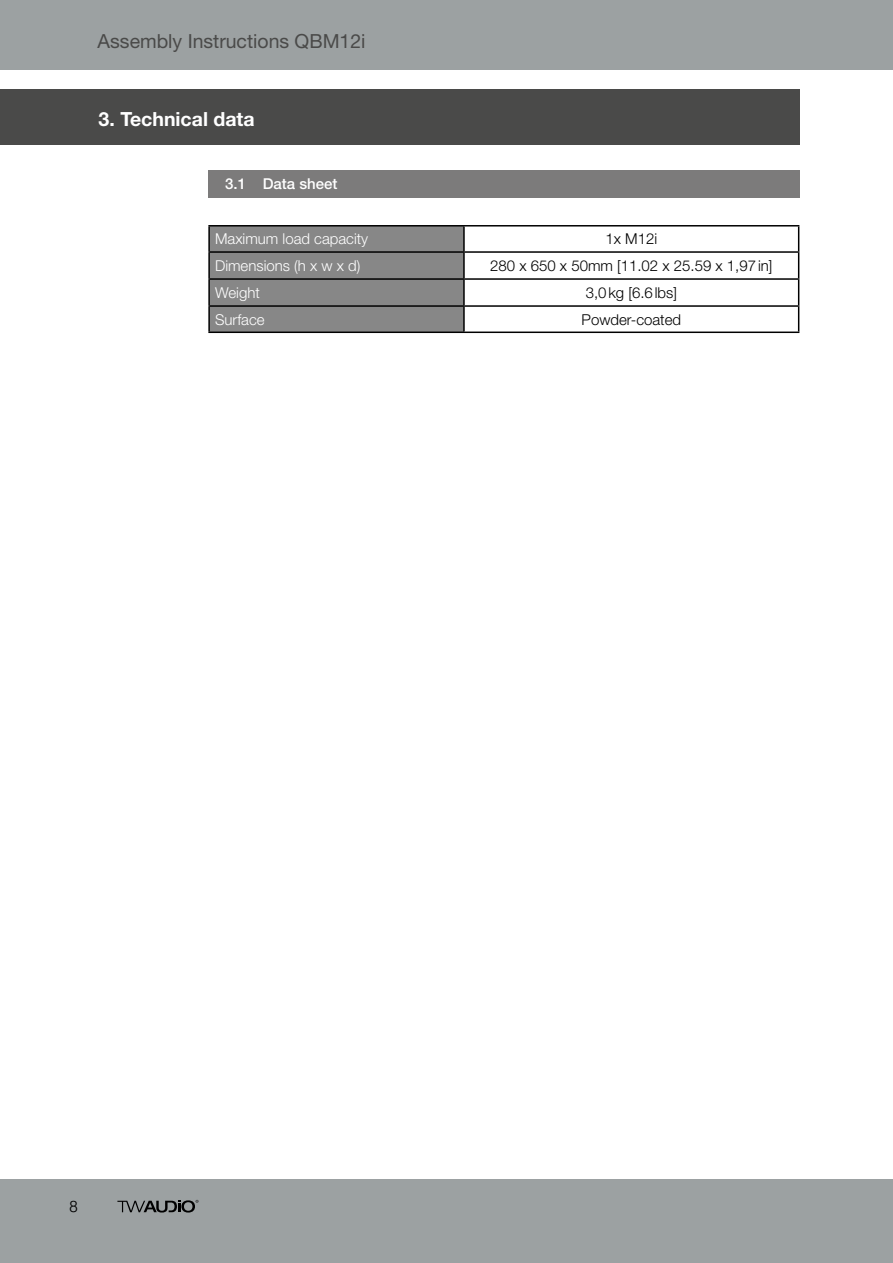
<style>
.page{position:relative;width:893px;height:1263px;background:#fff}
.page>*{position:absolute;margin:0;border:0;box-sizing:border-box;transform-origin:0 0}
.t1{font:19.5px "Helvetica Neue LT Std";color:#4a4a49}
.t2{font:700 19.5px "Helvetica Neue LT Std";color:#fff}
.t3{font:300 16.5px "Lexia";color:#000}
.t4{font:300 15px "Helvetica Neue LT Std";color:#000}
.t5{font:300 15px "Helvetica Neue LT Std";color:#fff}
.t6{font:500 15px "Helvetica Neue LT Std";color:#fff}
</style>
<div class="page">
<div style="left:0;top:0;width:893px;height:69px;background:#9ca1a2"></div>
<div style="left:0;top:1179px;width:893px;height:84px;background:#9ca1a2"></div>
<svg style="left:117px;top:1200px;width:81px;height:12px"></svg>
<div style="left:0;top:89px;width:145px;height:55px;background:#4a4a49"></div>
<div style="left:82px;top:89px;width:717px;height:55px;background:#4a4a49"></div>
<div style="left:210px;top:227px;width:253px;height:105px;background:#878787"></div>
<hr style="left:208px;top:225px;width:256px;height:2px;background:#000">
<hr style="left:208px;top:227px;width:2px;height:24px;background:#000">
<hr style="left:464px;top:225px;width:335px;height:2px;background:#000">
<hr style="left:463px;top:227px;width:2px;height:24px;background:#000">
<hr style="left:208px;top:251px;width:256px;height:2px;background:#000">
<hr style="left:208px;top:253px;width:2px;height:25px;background:#000">
<hr style="left:464px;top:251px;width:335px;height:2px;background:#000">
<hr style="left:463px;top:253px;width:2px;height:25px;background:#000">
<hr style="left:208px;top:278px;width:256px;height:2px;background:#000">
<hr style="left:208px;top:280px;width:2px;height:25px;background:#000">
<hr style="left:464px;top:278px;width:335px;height:2px;background:#000">
<hr style="left:463px;top:280px;width:2px;height:25px;background:#000">
<hr style="left:208px;top:305px;width:256px;height:2px;background:#000">
<hr style="left:208px;top:307px;width:2px;height:25px;background:#000">
<hr style="left:464px;top:305px;width:335px;height:2px;background:#000">
<hr style="left:463px;top:307px;width:2px;height:25px;background:#000">
<svg style="left:798px;top:227px;width:1px;height:105px"></svg>
<hr style="left:208px;top:332px;width:256px;height:1px;background:#000">
<hr style="left:464px;top:332px;width:335px;height:1px;background:#000">
<div style="left:208px;top:170px;width:591px;height:28px;background:#7c7b7b"></div>
<h1 class="t1" style="left:98px;top:29px;width:269px">Assembly Instructions QBM12i</h1>
<h1 class="t2" style="left:99px;top:107px;width:157px">3. Technical data</h1>
<p class="t6" style="left:225px;top:175px;width:114px">3.1 Data sheet</p>
<p class="t5" style="left:215px;top:230px;width:155px">Maximum load capacity</p>
<p class="t4" style="left:605px;top:230px;width:53px">1x M12i</p>
<p class="t5" style="left:215px;top:256px;width:147px">Dimensions (h x w x d)</p>
<p class="t4" style="left:490px;top:256px;width:284px">280 x 650 x 50mm [11.02 x 25.59 x 1,97in]</p>
<p class="t5" style="left:215px;top:283px;width:46px">Weight</p>
<p class="t4" style="left:586px;top:283px;width:93px">3,0kg [6.6lbs]</p>
<p class="t5" style="left:215px;top:310px;width:51px">Surface</p>
<p class="t4" style="left:582px;top:310px;width:101px">Powder-coated</p>
<p class="t3" style="left:69px;top:1196px;width:10px">8</p>
</div>
